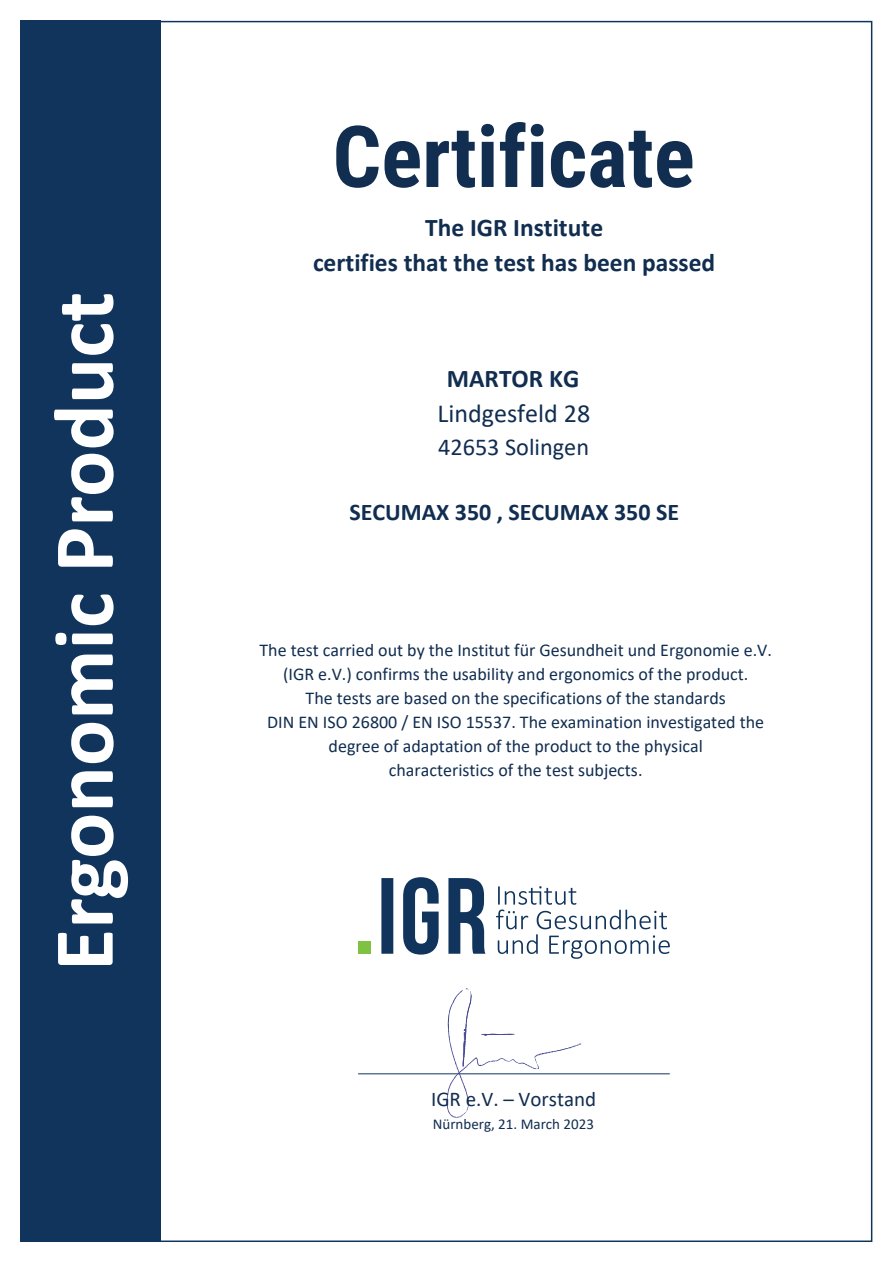
<style>
.page{position:relative;width:893px;height:1263px;background:#fff}
.page>*{position:absolute;margin:0;border:0;box-sizing:border-box;transform-origin:0 0}
.t1{font:700 86.4px "Calibri";color:#fff}
.t2{font:700 85.5px "Roboto Condensed";color:#112d50}
.t3{font:26.1px "Calibri";color:#112d50}
.t4{font:700 25.5px/35.4px "Calibri";color:#112d50;text-align:center}
.t5{font:24.3px "Calibri";color:#112d50}
.t6{font:700 24px "Calibri";color:#112d50}
.t7{font:21px "Calibri";color:#112d50}
.t8{font:18px/24px "Calibri";color:#112d50;text-align:center}
.t9{font:15px "Calibri";color:#112d50}
</style>
<div class="page">
<div style="left:20px;top:21px;width:140px;height:1221px;background:#10345b"></div>
<svg style="left:496px;top:886px;width:173px;height:73px"></svg>
<svg style="left:381px;top:877px;width:104px;height:78px"></svg>
<div style="left:358px;top:942px;width:12px;height:12px;background:#7fc241"></div>
<hr style="left:358px;top:1073px;width:311px;height:1px;background:#10345b">
<svg style="left:446px;top:988px;width:135px;height:130px"></svg>
<h1 class="t1" style="left:54px;top:971px;width:681px;rotate:-90deg">Ergonomic Product</h1>
<h2 class="t2" style="left:332px;top:107px;width:364px">Certificate</h2>
<h3 class="t4" style="left:313px;top:211px;width:404px">The IGR Institute<br>certifies that the test has been passed</h3>
<h3 class="t4" style="left:447px;top:363px;width:134px">MARTOR KG</h3>
<h3 class="t3" style="left:437px;top:403px;width:154px">Lindgesfeld 28</h3>
<h3 class="t5" style="left:438px;top:438px;width:152px">42653 Solingen</h3>
<h3 class="t6" style="left:349px;top:504px;width:331px">SECUMAX 350 , SECUMAX 350 SE</h3>
<p class="t8" style="left:259px;top:639px;width:514px">The test carried out by the Institut für Gesundheit und Ergonomie e.V. (IGR e.V.) confirms the usability and ergonomics of the product.<br>The tests are based on the specifications of the standards<br>DIN EN ISO 26800 / EN ISO 15537. The examination investigated the degree of adaptation of the product to the physical<br>characteristics of the test subjects.</p>
<p class="t7" style="left:431px;top:1086px;width:167px">IGR e.V. – Vorstand</p>
<p class="t9" style="left:433px;top:1118px;width:163px">Nürnberg, 21. March 2023</p>
</div>
